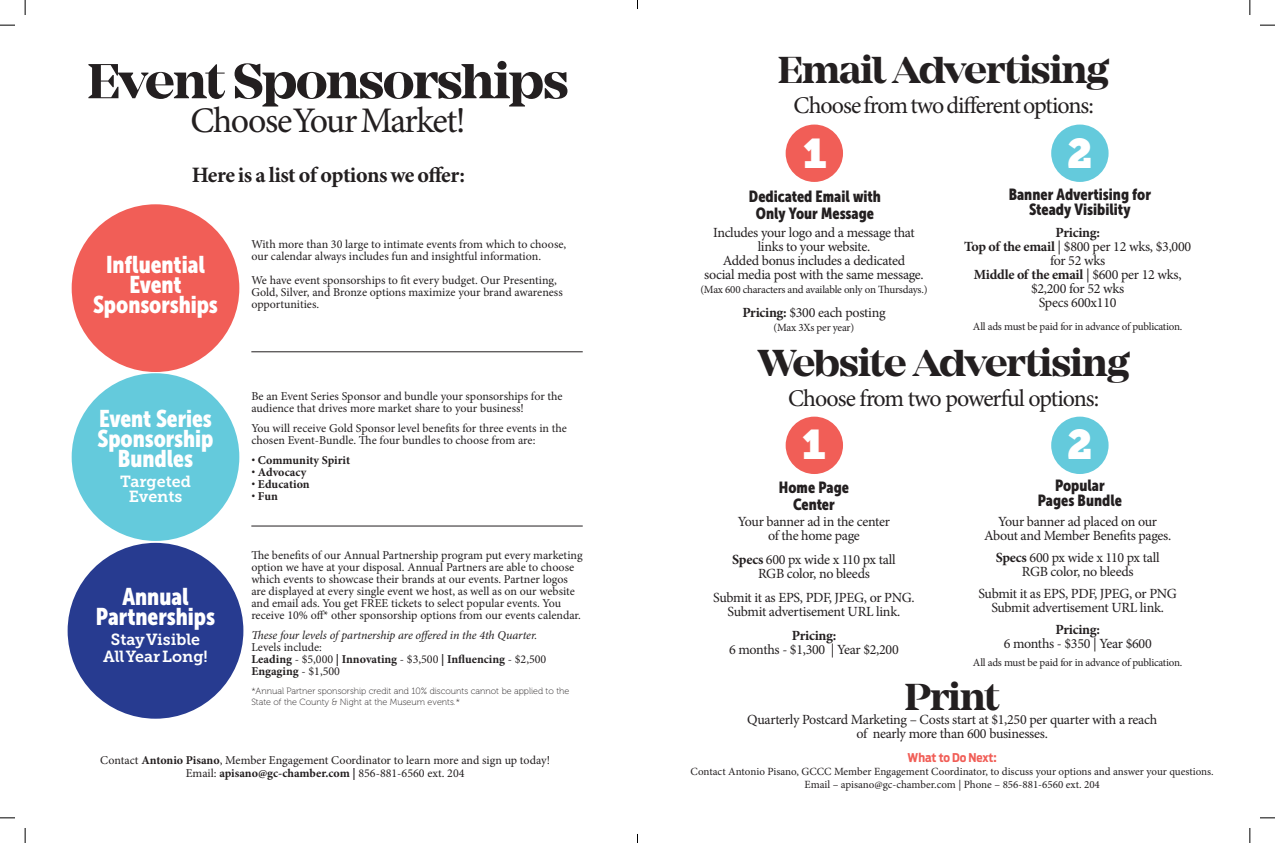
<style>
.page{position:relative;width:1275px;height:843px;background:#fff}
.page>*{position:absolute;margin:0;border:0;box-sizing:border-box;transform-origin:0 0}
.t1{font:51px "Mirador Bold DEMO";letter-spacing:-.04em;color:#231f20}
.t2{font:41px "Museo Slab";color:#fff}
.t3{font:39px "Mirador Bold DEMO";letter-spacing:-.04em;color:#231f20}
.t4{font:36px "Minion Pro";letter-spacing:-.045em;color:#231f20}
.t5{font:24px/20px "Museo Sans Cond 900";color:#fff;text-align:center}
.t6{font:24px "Minion Pro";letter-spacing:-.04em;color:#231f20}
.t7{font:700 22px "Minion Pro";letter-spacing:-.025em;color:#231f20}
.t8{font:16px/17px "Museo Sans Cond 900";color:#231f20;text-align:center}
.t9{font:16px/15px "Museo Slab 700";color:#fff;text-align:center}
.t10{font:14px/14px "Minion Pro";letter-spacing:-.02em;color:#231f20;text-align:center}
.t11{font:700 14px "Minion Pro";letter-spacing:-.02em;color:#231f20}
.t12{font:12px/12px "Minion Pro";letter-spacing:-.005em;color:#231f20}
.t13{font:italic 12px "Minion Pro";letter-spacing:-.005em;color:#231f20}
.t14{font:700 12px "Minion Pro";color:#231f20}
.t15{font:700 condensed 12px "Ford Antenna";color:#f15e57}
.t16{font:11px/13px "Minion Pro";letter-spacing:-.01em;color:#231f20;text-align:center}
.t17{font:9px/11px "Museo 100";color:#231f20}
.s1{font-weight:700}
</style>
<div class="page">
<div style="left:72px;top:204px;width:167px;height:168px;background:#f15e57;border-radius:50%"></div>
<div style="left:72px;top:373px;width:167px;height:167px;background:#64cadc;border-radius:50%"></div>
<div style="left:68px;top:542px;width:175px;height:176px;background:#273b90;border-radius:50%"></div>
<hr style="left:251px;top:351px;width:331px;height:1px;background:#231f20">
<hr style="left:251px;top:525px;width:331px;height:1px;background:#231f20">
<div style="left:785px;top:124px;width:58px;height:58px;background:#f15e57;border-radius:50%"></div>
<div style="left:785px;top:416px;width:58px;height:58px;background:#f15e57;border-radius:50%"></div>
<div style="left:1051px;top:124px;width:57px;height:58px;background:#64cadc;border-radius:50%"></div>
<div style="left:1051px;top:416px;width:57px;height:58px;background:#64cadc;border-radius:50%"></div>
<svg style="left:0;top:24px;width:15px;height:2px"></svg>
<svg style="left:1260px;top:24px;width:14px;height:2px"></svg>
<svg style="left:0;top:817px;width:15px;height:1px"></svg>
<svg style="left:1260px;top:817px;width:14px;height:1px"></svg>
<svg style="left:24px;top:0;width:2px;height:15px"></svg>
<svg style="left:24px;top:828px;width:2px;height:14px"></svg>
<svg style="left:1249px;top:0;width:1px;height:15px"></svg>
<svg style="left:1249px;top:828px;width:1px;height:14px"></svg>
<h1 class="t1" style="left:87px;top:57px;width:483px">Event Sponsorships</h1>
<h3 class="t4" style="left:191px;top:97px;width:277px">Choose Your Market!</h3>
<h3 class="t7" style="left:192px;top:162px;width:275px">Here is a list of options we offer:</h3>
<h3 class="t5" style="left:93px;top:254px;width:126px">Influential<br>Event<br>Sponsorships</h3>
<h3 class="t5" style="left:97px;top:408px;width:118px">Event Series<br>Sponsorship<br>Bundles</h3>
<h3 class="t9" style="left:120px;top:474px;width:72px">Targeted<br>Events</h3>
<h3 class="t5" style="left:96px;top:586px;width:121px">Annual<br>Partnerships</h3>
<h3 class="t9" style="left:103px;top:631px;width:106px;line-height:17px">Stay Visible<br>All Year Long!</h3>
<p class="t12" style="left:251px;top:238px;width:316px">With more than 30 large to intimate events from which to choose, our calendar always includes fun and insightful information.</p>
<p class="t12" style="left:251px;top:274px;width:313px">We have event sponsorships to fit every budget. Our Presenting,<br>Gold, Silver, and Bronze options maximize your brand awareness opportunities.</p>
<p class="t12" style="left:251px;top:390px;width:313px">Be an Event Series Sponsor and bundle your sponsorships for the audience that drives more market share to your business!</p>
<p class="t12" style="left:251px;top:422px;width:317px">You will receive Gold Sponsor level benefits for three events in the chosen Event-Bundle. The four bundles to choose from are:</p>
<p class="t14" style="left:251px;top:453px;width:100px"><sup>•</sup> Community Spirit</p>
<p class="t14" style="left:251px;top:465px;width:57px"><sup>•</sup> Advocacy</p>
<p class="t14" style="left:251px;top:477px;width:60px"><sup>•</sup> Education</p>
<p class="t14" style="left:251px;top:489px;width:28px"><sup>•</sup> Fun</p>
<p class="t12" style="left:251px;top:549px;width:333px">The benefits of our Annual Partnership program put every marketing option we have at your disposal. Annual Partners are able to choose which events to showcase their brands at our events. Partner logos are displayed at every single event we host, as well as on our website and email ads. You get FREE tickets to select popular events. You receive 10% off* other sponsorship options from our events calendar.</p>
<p class="t13" style="left:251px;top:627px;width:287px">These four levels of partnership are offered in the 4th Quarter.</p>
<p class="t12" style="left:251px;top:641px;width:296px">Levels include:<br><span class="s1">Leading</span> - $5,000 <span class="s1">| Innovating</span> - $3,500 <span class="s1">| Influencing</span> - $2,500<br><span class="s1">Engaging</span> - $1,500</p>
<p class="t17" style="left:251px;top:685px;width:319px">*Annual Partner sponsorship credit and 10% discounts cannot be applied to the<br>State of the County &amp; Night at the Museum events.*</p>
<p class="t12" style="left:100px;top:753px;width:451px;line-height:13px;text-align:center">Contact <span class="s1">Antonio Pisano</span>, Member Engagement Coordinator to learn more and sign up today!<br>Email: <span class="s1">apisano@gc-chamber.com |</span> 856-881-6560 ext. 204</p>
<h3 class="t3" style="left:777px;top:52px;width:333px">Email Advertising</h3>
<h3 class="t6" style="left:793px;top:89px;width:302px">Choose from two different options:</h3>
<h2 class="t2" style="left:803px;top:129px;width:25px">1</h2>
<h3 class="t8" style="left:749px;top:187px;width:133px">Dedicated Email with<br>Only Your Message</h3>
<p class="t10" style="left:704px;top:225px;width:221px">Includes your logo and a message that links to your website.<br>Added bonus includes a dedicated<br>social media post with the same message.</p>
<p class="t16" style="left:700px;top:283px;width:229px">(Max 600 characters and available only on Thursdays.)</p>
<p class="t10" style="left:742px;top:305px;width:145px"><span class="s1">Pricing:</span> $300 each posting</p>
<p class="t16" style="left:773px;top:321px;width:82px">(Max 3Xs per year)</p>
<h2 class="t2" style="left:1067px;top:129px;width:27px">2</h2>
<h3 class="t8" style="left:1008px;top:186px;width:144px;line-height:15px">Banner Advertising for<br>Steady Visibility</h3>
<p class="t10" style="left:964px;top:225px;width:228px"><span class="s1">Pricing:<br>Top of the email</span> | $800 per 12 wks, $3,000 for 52 wks<br><span class="s1">Middle of the email</span> | $600 per 12 wks, $2,200 for 52 wks<br>Specs 600x110</p>
<p class="t16" style="left:972px;top:320px;width:211px">All ads must be paid for in advance of publication.</p>
<h3 class="t3" style="left:757px;top:345px;width:374px">Website Advertising</h3>
<h3 class="t6" style="left:788px;top:382px;width:312px">Choose from two powerful options:</h3>
<h2 class="t2" style="left:802px;top:420px;width:25px">1</h2>
<h3 class="t8" style="left:778px;top:478px;width:72px">Home Page<br>Center</h3>
<p class="t10" style="left:738px;top:514px;width:153px">Your banner ad in the center of the home page</p>
<p class="t10" style="left:732px;top:552px;width:165px"><span class="s1">Specs</span> 600 px wide x 110 px tall<br>RGB color, no bleeds</p>
<p class="t10" style="left:713px;top:590px;width:203px">Submit it as EPS, PDF, JPEG, or PNG.<br>Submit advertisement URL link.</p>
<p class="t11" style="left:791px;top:627px;width:46px">Pricing:</p>
<p class="t10" style="left:729px;top:642px;width:171px">6 months - $1,300 | Year $2,200</p>
<h2 class="t2" style="left:1067px;top:420px;width:27px">2</h2>
<h3 class="t8" style="left:1037px;top:477px;width:85px;line-height:15px">Popular<br>Pages Bundle</h3>
<p class="t10" style="left:984px;top:514px;width:189px">Your banner ad placed on our<br>About and Member Benefits pages.</p>
<p class="t10" style="left:995px;top:550px;width:165px"><span class="s1">Specs</span> 600 px wide x 110 px tall<br>RGB color, no bleeds</p>
<p class="t10" style="left:978px;top:586px;width:200px">Submit it as EPS, PDF, JPEG, or PNG<br>Submit advertisement URL link.</p>
<p class="t11" style="left:1055px;top:621px;width:46px">Pricing:</p>
<p class="t10" style="left:1003px;top:636px;width:149px">6 months - $350 | Year $600</p>
<p class="t16" style="left:972px;top:656px;width:211px">All ads must be paid for in advance of publication.</p>
<h3 class="t3" style="left:904px;top:678px;width:97px">Print</h3>
<p class="t10" style="left:747px;top:712px;width:411px">Quarterly Postcard Marketing – Costs start at $1,250 per quarter with a reach of nearly more than 600 businesses.</p>
<p class="t15" style="left:907px;top:746px;width:91px">What to Do Next:</p>
<p class="t16" style="left:690px;top:764px;width:524px">Contact Antonio Pisano, GCCC Member Engagement Coordinator, to discuss your options and answer your questions.<br>Email – apisano@gc-chamber.com | Phone – 856-881-6560 ext. 204</p>
</div>
